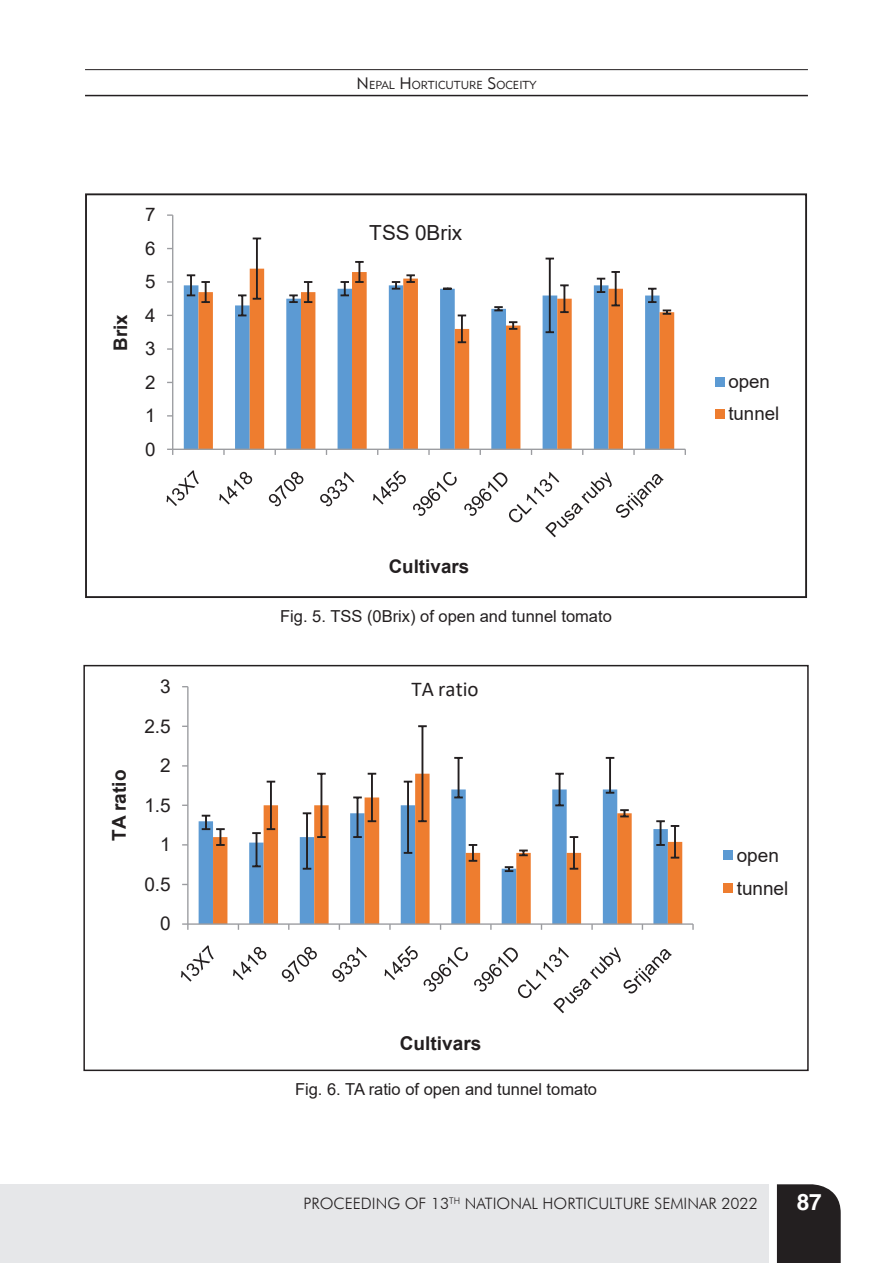
<style>
.page{position:relative;width:893px;height:1263px;background:#fff}
.page>*{position:absolute;margin:0;border:0;box-sizing:border-box;transform-origin:0 0}
.t1{font:700 22.5px "Helvetica";color:#fff}
.t2{font:21px "Calibri";color:#231f20}
.t3{font:20.7px "Arial";letter-spacing:-.005em;color:#231f20}
.t4{font:19.05px/32.5px "Arial";color:#231f20}
.t5{font:700 19.05px "Arial";color:#231f20}
.t6{font:18.75px/32.1px "Arial";color:#231f20}
.t7{font:700 18.75px "Arial";color:#231f20}
.t8{font:16.5px "Arial";color:#231f20}
.t9{font:300 15.75px "Futura BT";color:#231f20}
.t10{font:11.55px "Geometric 415 BT Lite A";color:#231f20}
.s1{font-size:16.5px}
</style>
<div class="page">
<div style="left:0;top:1184px;width:768px;height:79px;background:#e6e7e9"></div>
<div style="left:777px;top:1184px;width:64px;height:79px;background:#231f20"></div>
<hr style="left:85px;top:95px;width:723px;height:1px;background:#231f20">
<hr style="left:85px;top:69px;width:723px;height:1px;background:#231f20">
<div style="left:184px;top:285px;width:14px;height:164px;background:#5c9ad3"></div>
<svg style="left:198px;top:269px;width:476px;height:180px"></svg>
<hr style="left:190px;top:275px;width:2px;height:20px;background:#231f20">
<svg style="left:187px;top:294px;width:8px;height:2px"></svg>
<svg style="left:187px;top:274px;width:8px;height:2px"></svg>
<hr style="left:241px;top:295px;width:2px;height:20px;background:#231f20">
<svg style="left:238px;top:314px;width:8px;height:2px"></svg>
<svg style="left:238px;top:294px;width:8px;height:2px"></svg>
<svg style="left:289px;top:294px;width:9px;height:9px"></svg>
<svg style="left:341px;top:281px;width:8px;height:15px"></svg>
<svg style="left:392px;top:281px;width:8px;height:9px"></svg>
<svg style="left:443px;top:288px;width:8px;height:2px"></svg>
<svg style="left:494px;top:306px;width:9px;height:5px"></svg>
<hr style="left:549px;top:259px;width:2px;height:73px;background:#231f20">
<svg style="left:546px;top:331px;width:8px;height:2px"></svg>
<svg style="left:597px;top:278px;width:8px;height:15px"></svg>
<svg style="left:648px;top:288px;width:8px;height:15px"></svg>
<hr style="left:205px;top:282px;width:2px;height:20px;background:#231f20">
<svg style="left:201px;top:301px;width:9px;height:2px"></svg>
<svg style="left:201px;top:281px;width:9px;height:2px"></svg>
<hr style="left:256px;top:238px;width:2px;height:61px;background:#231f20">
<svg style="left:253px;top:298px;width:8px;height:2px"></svg>
<hr style="left:307px;top:282px;width:2px;height:20px;background:#231f20">
<svg style="left:304px;top:301px;width:8px;height:2px"></svg>
<svg style="left:304px;top:281px;width:8px;height:2px"></svg>
<hr style="left:358px;top:262px;width:2px;height:20px;background:#231f20">
<svg style="left:355px;top:281px;width:9px;height:2px"></svg>
<svg style="left:355px;top:261px;width:9px;height:2px"></svg>
<svg style="left:406px;top:274px;width:9px;height:9px"></svg>
<hr style="left:461px;top:315px;width:2px;height:27px;background:#231f20">
<svg style="left:458px;top:341px;width:8px;height:2px"></svg>
<svg style="left:458px;top:314px;width:8px;height:2px"></svg>
<svg style="left:509px;top:321px;width:8px;height:9px"></svg>
<hr style="left:563px;top:285px;width:2px;height:27px;background:#231f20">
<svg style="left:560px;top:311px;width:9px;height:2px"></svg>
<svg style="left:560px;top:284px;width:9px;height:2px"></svg>
<hr style="left:615px;top:272px;width:2px;height:33px;background:#231f20">
<svg style="left:611px;top:304px;width:9px;height:2px"></svg>
<svg style="left:611px;top:271px;width:9px;height:2px"></svg>
<svg style="left:663px;top:309px;width:8px;height:6px"></svg>
<hr style="left:172px;top:215px;width:1px;height:234px;background:#9b9ca0">
<hr style="left:173px;top:449px;width:512px;height:1px;background:#9b9ca0">
<svg style="left:166px;top:470px;width:33px;height:36px"></svg>
<svg style="left:219px;top:472px;width:33px;height:32px"></svg>
<svg style="left:269px;top:472px;width:34px;height:34px"></svg>
<svg style="left:320px;top:472px;width:34px;height:34px"></svg>
<svg style="left:373px;top:470px;width:33px;height:34px"></svg>
<svg style="left:413px;top:472px;width:44px;height:44px"></svg>
<svg style="left:464px;top:472px;width:200px;height:65px"></svg>
<div style="left:715px;top:377px;width:9px;height:9px;background:#5c9ad3"></div>
<div style="left:715px;top:409px;width:9px;height:9px;background:#ee7d2f"></div>
<div style="left:85px;top:193px;width:722px;height:405px;border:2px solid #231f20"></div>
<svg style="left:199px;top:814px;width:14px;height:109px"></svg>
<svg style="left:213px;top:774px;width:469px;height:149px"></svg>
<svg style="left:202px;top:815px;width:8px;height:15px"></svg>
<hr style="left:256px;top:833px;width:1px;height:33px;background:#231f20">
<svg style="left:252px;top:865px;width:9px;height:2px"></svg>
<svg style="left:252px;top:832px;width:9px;height:2px"></svg>
<hr style="left:306px;top:813px;width:2px;height:56px;background:#231f20">
<svg style="left:303px;top:868px;width:8px;height:2px"></svg>
<svg style="left:303px;top:812px;width:8px;height:2px"></svg>
<hr style="left:357px;top:797px;width:1px;height:40px;background:#231f20">
<svg style="left:353px;top:836px;width:9px;height:2px"></svg>
<svg style="left:353px;top:796px;width:9px;height:2px"></svg>
<hr style="left:407px;top:782px;width:2px;height:71px;background:#231f20">
<svg style="left:404px;top:852px;width:8px;height:2px"></svg>
<hr style="left:458px;top:758px;width:1px;height:39px;background:#231f20">
<svg style="left:454px;top:796px;width:9px;height:2px"></svg>
<svg style="left:454px;top:757px;width:9px;height:2px"></svg>
<svg style="left:505px;top:866px;width:8px;height:6px"></svg>
<hr style="left:559px;top:774px;width:1px;height:31px;background:#231f20">
<svg style="left:555px;top:804px;width:9px;height:2px"></svg>
<svg style="left:555px;top:773px;width:9px;height:2px"></svg>
<hr style="left:609px;top:758px;width:2px;height:35px;background:#231f20">
<svg style="left:606px;top:792px;width:8px;height:2px"></svg>
<svg style="left:606px;top:757px;width:8px;height:2px"></svg>
<svg style="left:656px;top:820px;width:9px;height:26px"></svg>
<svg style="left:216px;top:828px;width:9px;height:18px"></svg>
<hr style="left:270px;top:782px;width:2px;height:47px;background:#231f20">
<svg style="left:267px;top:828px;width:8px;height:2px"></svg>
<hr style="left:320px;top:774px;width:2px;height:63px;background:#231f20">
<svg style="left:317px;top:836px;width:9px;height:2px"></svg>
<svg style="left:317px;top:773px;width:9px;height:2px"></svg>
<hr style="left:371px;top:774px;width:2px;height:47px;background:#231f20">
<svg style="left:368px;top:820px;width:8px;height:2px"></svg>
<svg style="left:368px;top:773px;width:8px;height:2px"></svg>
<hr style="left:421px;top:726px;width:2px;height:95px;background:#231f20">
<svg style="left:418px;top:820px;width:9px;height:2px"></svg>
<svg style="left:418px;top:725px;width:9px;height:2px"></svg>
<svg style="left:469px;top:844px;width:8px;height:18px"></svg>
<svg style="left:519px;top:849px;width:9px;height:7px"></svg>
<hr style="left:573px;top:837px;width:2px;height:32px;background:#231f20">
<svg style="left:570px;top:868px;width:8px;height:2px"></svg>
<svg style="left:570px;top:836px;width:8px;height:2px"></svg>
<svg style="left:620px;top:809px;width:9px;height:8px"></svg>
<hr style="left:674px;top:826px;width:2px;height:32px;background:#231f20">
<svg style="left:671px;top:825px;width:8px;height:2px"></svg>
<hr style="left:187px;top:687px;width:2px;height:237px;background:#9b9ca0">
<hr style="left:188px;top:923px;width:505px;height:2px;background:#9b9ca0">
<svg style="left:182px;top:923px;width:7px;height:7px"></svg>
<svg style="left:181px;top:945px;width:33px;height:37px"></svg>
<svg style="left:233px;top:947px;width:33px;height:33px"></svg>
<svg style="left:282px;top:947px;width:35px;height:35px"></svg>
<svg style="left:332px;top:947px;width:35px;height:35px"></svg>
<svg style="left:384px;top:945px;width:34px;height:35px"></svg>
<svg style="left:424px;top:947px;width:44px;height:44px"></svg>
<svg style="left:474px;top:947px;width:198px;height:66px"></svg>
<div style="left:723px;top:850px;width:10px;height:10px;background:#5c9ad3"></div>
<div style="left:723px;top:883px;width:10px;height:10px;background:#ee7d2f"></div>
<div style="left:83px;top:665px;width:726px;height:406px;border:2px solid #231f20"></div>
<p class="t7" style="left:107px;top:350px;width:38px;rotate:-90deg">Brix</p>
<p class="t6" style="left:145px;top:199px;width:12px">7</p>
<p class="t6" style="left:145px;top:232px;width:12px">6</p>
<p class="t6" style="left:145px;top:265px;width:12px">5</p>
<p class="t6" style="left:145px;top:299px;width:12px">4</p>
<p class="t6" style="left:145px;top:332px;width:12px">3</p>
<p class="t6" style="left:145px;top:366px;width:12px">2</p>
<p class="t6" style="left:145px;top:399px;width:12px">1</p>
<p class="t6" style="left:145px;top:433px;width:12px">0</p>
<p class="t5" style="left:106px;top:841px;width:73px;rotate:-90deg">TA ratio</p>
<p class="t4" style="left:160px;top:670px;width:12px">3</p>
<p class="t4" style="left:144px;top:709px;width:28px">2.5</p>
<p class="t4" style="left:160px;top:749px;width:12px">2</p>
<p class="t4" style="left:144px;top:789px;width:28px">1.5</p>
<p class="t4" style="left:160px;top:828px;width:12px">1</p>
<p class="t4" style="left:144px;top:868px;width:28px">0.5</p>
<p class="t4" style="left:160px;top:907px;width:12px">0</p>
<p class="t10" style="left:357px;top:78px;width:181px"><span class="s1">N</span>EPAL <span class="s1">H</span>ORTICUTURE <span class="s1">S</span>OCEITY</p>
<p class="t3" style="left:369px;top:219px;width:95px">TSS 0Brix</p>
<p class="t7" style="left:389px;top:553px;width:82px">Cultivars</p>
<p class="t8" style="left:280px;top:605px;width:333px">Fig. 5. TSS (0Brix) of open and tunnel tomato</p>
<p class="t2" style="left:412px;top:674px;width:69px">TA ratio</p>
<p class="t5" style="left:400px;top:1029px;width:83px">Cultivars</p>
<p class="t8" style="left:295px;top:1078px;width:304px">Fig. 6. TA ratio of open and tunnel tomato</p>
<p class="t6" style="left:728px;top:365px;width:52px">open tunnel</p>
<p class="t4" style="left:737px;top:839px;width:53px">open tunnel</p>
<p class="t9" style="left:303px;top:1194px;width:456px">PROCEEDING OF 13<sup>TH</sup> NATIONAL HORTICULTURE SEMINAR 2022</p>
<h1 class="t1" style="left:797px;top:1188px;width:27px">87</h1>
</div>
